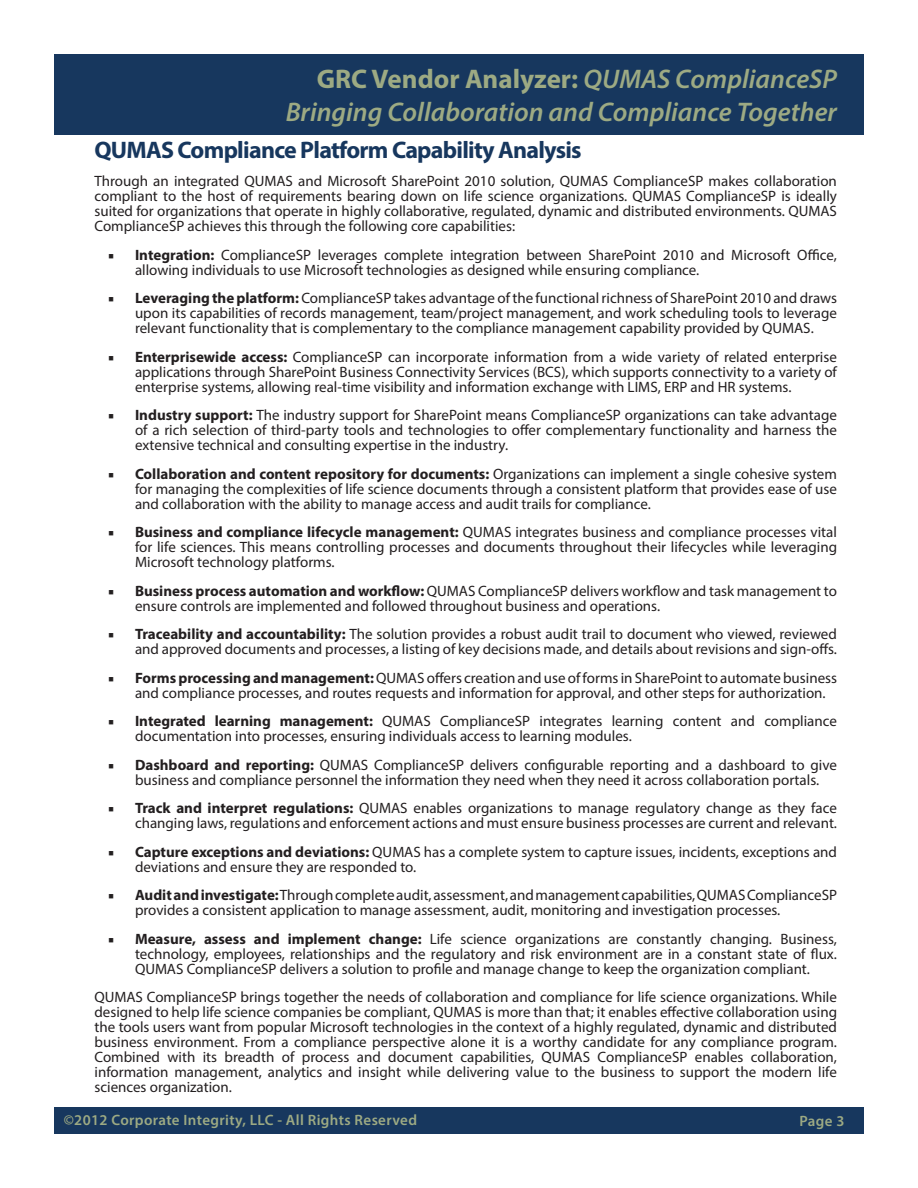
<style>
.page{position:relative;width:918px;height:1188px;background:#fff}
.page>*{position:absolute;margin:0;border:0;box-sizing:border-box;transform-origin:0 0}
.Address{font:italic 600 27px "Myriad Pro";color:#9daa83}
.Address-2{font:700 27px "Myriad Pro";color:#9daa83}
.Body{font:700 24px "Myriad Pro";letter-spacing:-.03em;color:#17375e}
.Body-2{font:15px/15px "Myriad Pro";color:#231f20;text-align:justify}
.Address-3{font:600 15px "Myriad Pro";letter-spacing:.025em;color:#9daa83}
.s1{font-weight:600;font-style:italic}
.s2{font-family:"Minion Pro";font-weight:700}
.s3{font-weight:700}
</style>
<div class="page">
<div style="left:54px;top:1107px;width:810px;height:27px;background:#17375e"></div>
<div style="left:54px;top:54px;width:810px;height:81px;background:#17375e"></div>
<p class="Address-2" style="left:317px;top:62px;width:522px">GRC Vendor Analyzer: <span class="s1">QUMAS ComplianceSP</span></p>
<p class="Address" style="left:286px;top:95px;width:553px">Bringing Collaboration and Compliance Together</p>
<p class="Body" style="left:94px;top:134px;width:489px">QUMAS Compliance Platform Capability Analysis</p>
<p class="Body-2" style="left:94px;top:174px;width:744px">Through an integrated QUMAS and Microsoft SharePoint 2010 solution, QUMAS ComplianceSP makes collaboration compliant to the host of requirements bearing down on life science organizations. QUMAS ComplianceSP is ideally suited for organizations that operate in highly collaborative, regulated, dynamic and distributed environments. QUMAS ComplianceSP achieves this through the following core capabilities:</p>
<p class="Body-2" style="left:135px;top:247px;width:703px;text-indent:-27px"><span class="s2">■</span> <span class="s3">Integration:</span> ComplianceSP leverages complete integration between SharePoint 2010 and Microsoft Office, allowing individuals to use Microsoft technologies as designed while ensuring compliance.</p>
<p class="Body-2" style="left:135px;top:291px;width:704px;text-indent:-27px"><span class="s2">■</span> <span class="s3">Leveraging the platform:</span> ComplianceSP takes advantage of the functional richness of SharePoint 2010 and draws upon its capabilities of records management, team/project management, and work scheduling tools to leverage relevant functionality that is complementary to the compliance management capability provided by QUMAS.</p>
<p class="Body-2" style="left:135px;top:349px;width:703px;text-indent:-27px"><span class="s2">■</span> <span class="s3">Enterprisewide access:</span> ComplianceSP can incorporate information from a wide variety of related enterprise applications through SharePoint Business Connectivity Services (BCS), which supports connectivity to a variety of enterprise systems, allowing real-time visibility and information exchange with LIMS, ERP and HR systems.</p>
<p class="Body-2" style="left:135px;top:408px;width:704px;text-indent:-27px"><span class="s2">■</span> <span class="s3">Industry support:</span> The industry support for SharePoint means ComplianceSP organizations can take advantage of a rich selection of third-party tools and technologies to offer complementary functionality and harness the extensive technical and consulting expertise in the industry.</p>
<p class="Body-2" style="left:135px;top:466px;width:703px;text-indent:-27px"><span class="s2">■</span> <span class="s3">Collaboration and content repository for documents:</span> Organizations can implement a single cohesive system for managing the complexities of life science documents through a consistent platform that provides ease of use and collaboration with the ability to manage access and audit trails for compliance.</p>
<p class="Body-2" style="left:135px;top:525px;width:704px;text-indent:-27px"><span class="s2">■</span> <span class="s3">Business and compliance lifecycle management:</span> QUMAS integrates business and compliance processes vital for life sciences. This means controlling processes and documents throughout their lifecycles while leveraging Microsoft technology platforms.</p>
<p class="Body-2" style="left:135px;top:583px;width:704px;text-indent:-27px"><span class="s2">■</span> <span class="s3">Business process automation and workflow:</span> QUMAS ComplianceSP delivers workflow and task management to ensure controls are implemented and followed throughout business and operations.</p>
<p class="Body-2" style="left:108px;top:627px;width:730px;text-align:right"><span class="s2">■</span> <span class="s3">Traceability and accountability:</span> The solution provides a robust audit trail to document who viewed, reviewed and approved documents and processes, a listing of key decisions made, and details about revisions and sign-offs.</p>
<p class="Body-2" style="left:135px;top:670px;width:704px;text-indent:-27px"><span class="s2">■</span> <span class="s3">Forms processing and management:</span> QUMAS offers creation and use of forms in SharePoint to automate business and compliance processes, and routes requests and information for approval, and other steps for authorization.</p>
<p class="Body-2" style="left:135px;top:714px;width:704px;text-indent:-27px"><span class="s2">■</span> <span class="s3">Integrated learning management:</span> QUMAS ComplianceSP integrates learning content and compliance documentation into processes, ensuring individuals access to learning modules.</p>
<p class="Body-2" style="left:135px;top:757px;width:703px;text-indent:-27px"><span class="s2">■</span> <span class="s3">Dashboard and reporting:</span> QUMAS ComplianceSP delivers configurable reporting and a dashboard to give business and compliance personnel the information they need when they need it across collaboration portals.</p>
<p class="Body-2" style="left:108px;top:801px;width:731px;text-align:right"><span class="s2">■</span> <span class="s3">Track and interpret regulations:</span> QUMAS enables organizations to manage regulatory change as they face changing laws, regulations and enforcement actions and must ensure business processes are current and relevant.</p>
<p class="Body-2" style="left:135px;top:844px;width:704px;text-indent:-27px"><span class="s2">■</span> <span class="s3">Capture exceptions and deviations:</span> QUMAS has a complete system to capture issues, incidents, exceptions and deviations and ensure they are responded to.</p>
<p class="Body-2" style="left:135px;top:888px;width:704px;text-indent:-27px"><span class="s2">■</span> <span class="s3">Audit and investigate:</span> Through complete audit, assessment, and management capabilities, QUMAS ComplianceSP provides a consistent application to manage assessment, audit, monitoring and investigation processes.</p>
<p class="Body-2" style="left:135px;top:931px;width:704px;text-indent:-27px"><span class="s2">■</span> <span class="s3">Measure, assess and implement change:</span> Life science organizations are constantly changing. Business, technology, employees, relationships and the regulatory and risk environment are in a constant state of flux.<br>QUMAS ComplianceSP delivers a solution to profile and manage change to keep the organization compliant.</p>
<p class="Body-2" style="left:94px;top:990px;width:744px">QUMAS ComplianceSP brings together the needs of collaboration and compliance for life science organizations. While designed to help life science companies be compliant, QUMAS is more than that; it enables effective collaboration using the tools users want from popular Microsoft technologies in the context of a highly regulated, dynamic and distributed business environment. From a compliance perspective alone it is a worthy candidate for any compliance program.<br>Combined with its breadth of process and document capabilities, QUMAS ComplianceSP enables collaboration, information management, analytics and insight while delivering value to the business to support the modern life sciences organization.</p>
<p class="Address-3" style="left:64px;top:1110px;width:355px">©2012 Corporate Integrity, LLC - All Rights Reserved</p>
<p class="Address-3" style="left:799px;top:1111px;width:47px">Page 3</p>
</div>
